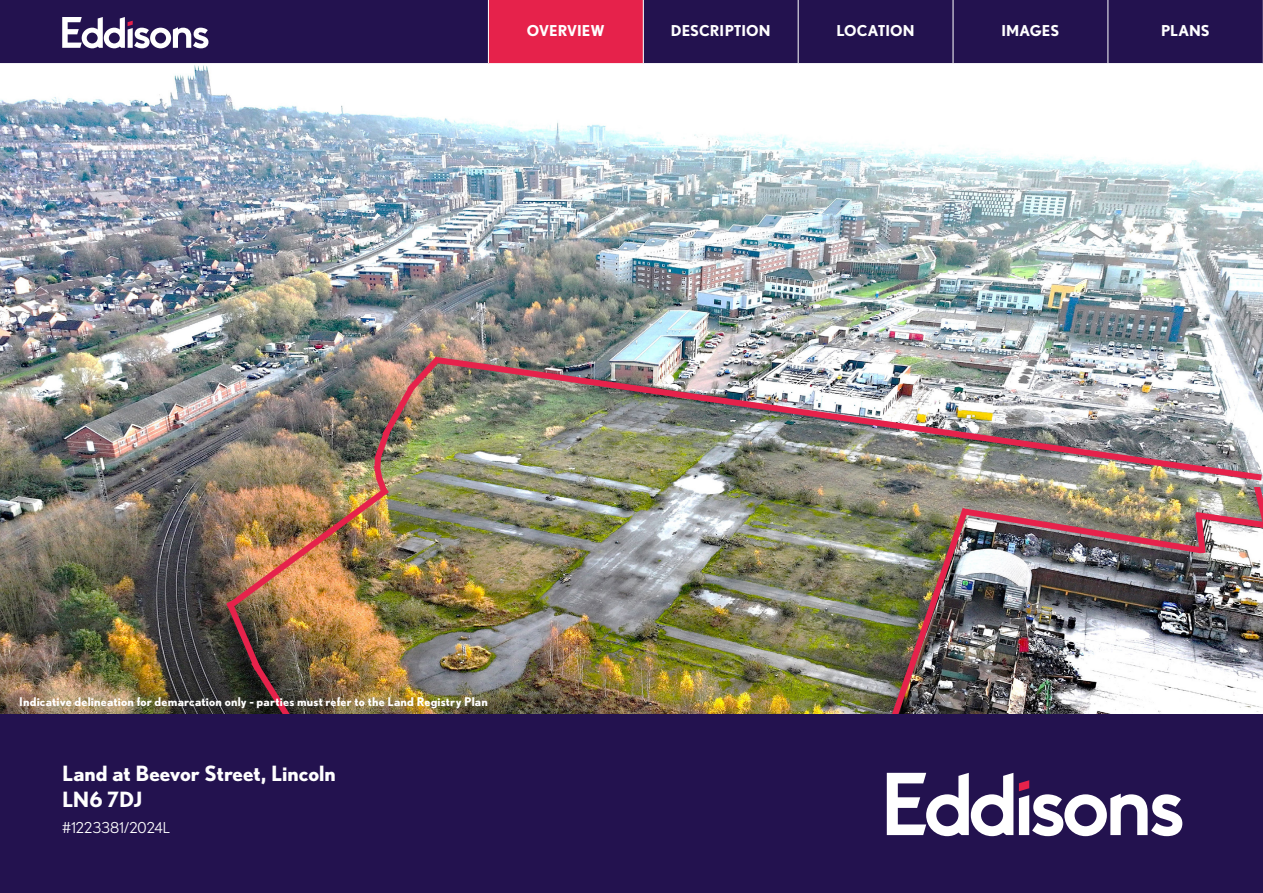
<style>
.page{position:relative;width:1263px;height:893px;background:#fff}
.page>*{position:absolute;margin:0;border:0;box-sizing:border-box;transform-origin:0 0}
.t1{font:700 21px/25.2px "Nobel";color:#fff}
.t2{font:700 15px "Nobel";letter-spacing:.005em;color:#fff}
.t3{font:15px "Nobel";letter-spacing:.005em;color:#fff}
.t4{font:700 12px "Nobel";letter-spacing:.015em;color:#fff}
</style>
<div class="page">
<img style="left:0;top:65px;width:1263px;height:649px">
<div style="left:0;top:714px;width:1263px;height:179px;background:#23124f"></div>
<svg style="left:887px;top:773px;width:126px;height:63px"></svg>
<svg style="left:1019px;top:780px;width:163px;height:56px"></svg>
<img style="left:446px;top:353px;width:817px;height:131px">
<img style="left:220px;top:350px;width:226px;height:364px">
<img style="left:876px;top:479px;width:387px;height:235px">
<div style="left:0;top:0;width:1263px;height:63px;background:#23124f"></div>
<div style="left:488px;top:0;width:118px;height:64px;background:#e6224b"></div>
<svg style="left:607px;top:0;width:118px;height:64px;background:#621c51"></svg>
<div style="left:725px;top:0;width:119px;height:64px;background:#23124f"></div>
<div style="left:844px;top:0;width:118px;height:64px;background:#23124f"></div>
<div style="left:962px;top:0;width:118px;height:64px;background:#23124f"></div>
<div style="left:1080px;top:0;width:119px;height:64px;background:#23124f"></div>
<svg style="left:62px;top:17px;width:146px;height:31px"></svg>
<p class="t2" style="left:527px;top:21px;width:79px">Overvi ew</p>
<p class="t2" style="left:671px;top:21px;width:101px">DESCRIPTION</p>
<p class="t2" style="left:836px;top:21px;width:51px">Location</p>
<p class="t2" style="left:1001px;top:21px;width:59px">IMAGES</p>
<p class="t2" style="left:1161px;top:21px;width:50px">PLANS</p>
<p class="t4" style="left:19px;top:694px;width:470px">Indicative delineation for demarcation only - parties must refer to the Land Registry Plan</p>
<h1 class="t1" style="left:62px;top:761px;width:275px">Land at Beevor Street, Lincoln<br>LN6 7DJ</h1>
<p class="t3" style="left:62px;top:819px;width:109px">#1223381/2024L</p>
</div>
